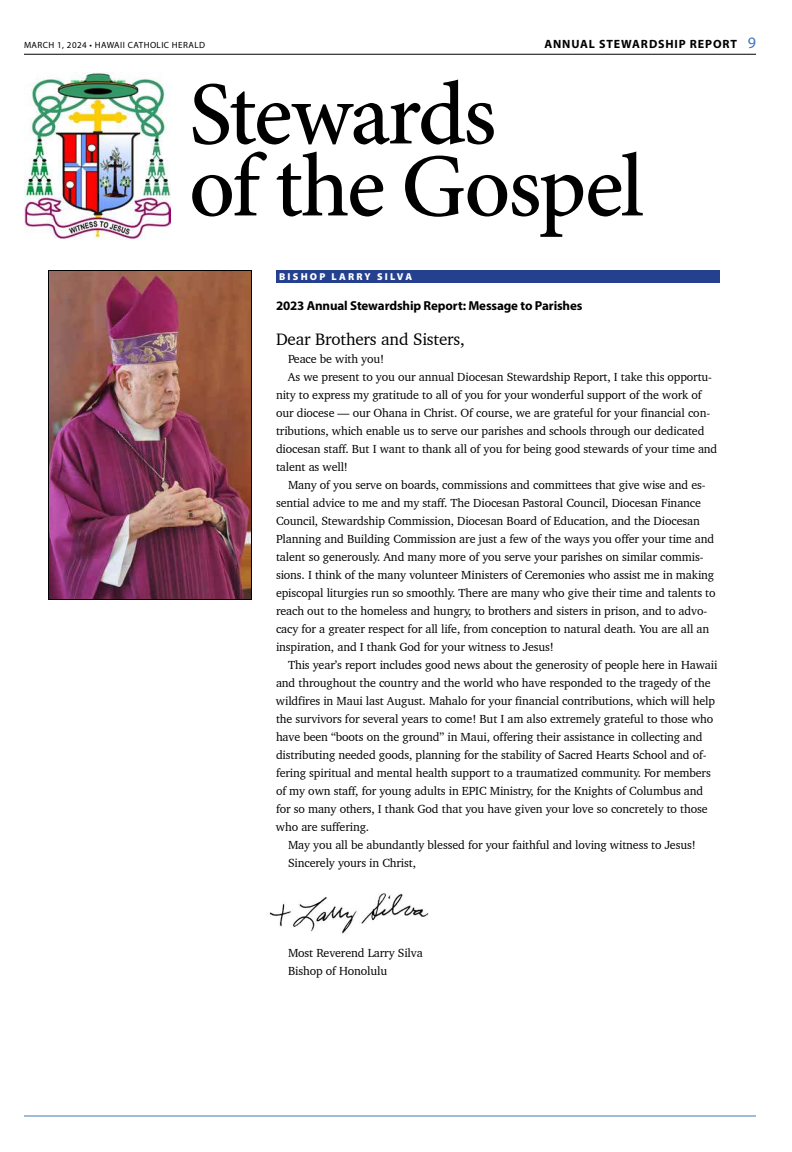
<style>
.page{position:relative;width:792px;height:1152px;background:#fff}
.page>*{position:absolute;margin:0;border:0;box-sizing:border-box;transform-origin:0 0}
.t1{font:500 90px/72px "Minion Pro";letter-spacing:-.03em;color:#000}
.t2{font:17px "Charter BT";letter-spacing:-.01em;color:#000}
.t3{font:700 13px "Myriad Pro";letter-spacing:-.01em;color:#000}
.t4{font:12px/18px "Charter BT";letter-spacing:-.01em;color:#000}
.t5{font:700 12px "Myriad Pro";letter-spacing:.075em;color:#000}
.t6{font:900 10px "Myriad Pro";letter-spacing:.22em;color:#fff}
.t7{font:9px "Myriad Pro";letter-spacing:.05em;color:#000}
.s1{color:#fff}
.s2{font-weight:400;font-size:16px;color:#3e77bc}
</style>
<div class="page">
<hr style="left:24px;top:54px;width:732px;height:1px;background:#000">
<hr style="left:24px;top:1116px;width:732px;height:1px;background:#3e77bc">
<div style="left:276px;top:270px;width:444px;height:13px;background:#24408e"></div>
<img style="left:50px;top:272px;width:200px;height:326px">
<div style="left:48px;top:270px;width:204px;height:330px;border:1px solid #000"></div>
<img style="left:24px;top:72px;width:146px;height:168px">
<img style="left:269px;top:893px;width:160px;height:41px">
<p class="t7" style="left:24px;top:41px;width:183px">MARCH 1, 2024 • HAWAII CATHOLIC HERALD</p>
<p class="t5" style="left:544px;top:39px;width:213px">ANNUAL STEWARDSHIP<span class="s1">.</span>REPORT <span class="s2">9</span></p>
<h1 class="t1" style="left:189px;top:87px;width:457px">Stewards<br>of the Gospel</h1>
<p class="t6" style="left:279px;top:271px;width:135px">BISHOP LARRY SILVA</p>
<p class="t3" style="left:276px;top:301px;width:308px">2023 Annual Stewardship Report: Message to Parishes</p>
<h2 class="t2" style="left:276px;top:332px;width:190px">Dear Brothers and Sisters,</h2>
<p class="t4" style="left:288px;top:350px;width:98px">Peace be with you!</p>
<p class="t4" style="left:288px;top:368px;width:426px">As we present to you our annual Diocesan Stewardship Report, I take this opportu-</p>
<p class="t4" style="left:276px;top:386px;width:427px">nity to express my gratitude to all of you for your wonderful support of the work of</p>
<p class="t4" style="left:276px;top:404px;width:436px">our diocese — our Ohana in Christ. Of course, we are grateful for your financial con-</p>
<p class="t4" style="left:276px;top:422px;width:430px">tributions, which enable us to serve our parishes and schools through our dedicated</p>
<p class="t4" style="left:276px;top:440px;width:443px">diocesan staff. But I want to thank all of you for being good stewards of your time and</p>
<p class="t4" style="left:276px;top:458px;width:74px">talent as well!</p>
<p class="t4" style="left:288px;top:476px;width:419px">Many of you serve on boards, commissions and committees that give wise and es-</p>
<p class="t4" style="left:276px;top:494px;width:427px">sential advice to me and my staff. The Diocesan Pastoral Council, Diocesan Finance</p>
<p class="t4" style="left:276px;top:512px;width:425px">Council, Stewardship Commission, Diocesan Board of Education, and the Diocesan</p>
<p class="t4" style="left:276px;top:530px;width:440px">Planning and Building Commission are just a few of the ways you offer your time and</p>
<p class="t4" style="left:276px;top:548px;width:429px">talent so generously. And many more of you serve your parishes on similar commis-</p>
<p class="t4" style="left:276px;top:566px;width:440px">sions. I think of the many volunteer Ministers of Ceremonies who assist me in making</p>
<p class="t4" style="left:276px;top:584px;width:441px">episcopal liturgies run so smoothly. There are many who give their time and talents to</p>
<p class="t4" style="left:276px;top:602px;width:433px">reach out to the homeless and hungry, to brothers and sisters in prison, and to advo-</p>
<p class="t4" style="left:276px;top:620px;width:435px">cacy for a greater respect for all life, from conception to natural death. You are all an</p>
<p class="t4" style="left:276px;top:638px;width:280px">inspiration, and I thank God for your witness to Jesus!</p>
<p class="t4" style="left:288px;top:656px;width:431px">This year’s report includes good news about the generosity of people here in Hawaii</p>
<p class="t4" style="left:276px;top:674px;width:436px">and throughout the country and the world who have responded to the tragedy of the</p>
<p class="t4" style="left:276px;top:692px;width:441px">wildfires in Maui last August. Mahalo for your financial contributions, which will help</p>
<p class="t4" style="left:276px;top:710px;width:439px">the survivors for several years to come! But I am also extremely grateful to those who</p>
<p class="t4" style="left:276px;top:728px;width:428px">have been “boots on the ground” in Maui, offering their assistance in collecting and</p>
<p class="t4" style="left:276px;top:746px;width:432px">distributing needed goods, planning for the stability of Sacred Hearts School and of-</p>
<p class="t4" style="left:276px;top:764px;width:436px">fering spiritual and mental health support to a traumatized community. For members</p>
<p class="t4" style="left:276px;top:782px;width:429px">of my own staff, for young adults in EPIC Ministry, for the Knights of Columbus and</p>
<p class="t4" style="left:276px;top:800px;width:433px">for so many others, I thank God that you have given your love so concretely to those</p>
<p class="t4" style="left:276px;top:818px;width:95px">who are suffering.</p>
<p class="t4" style="left:288px;top:836px;width:409px">May you all be abundantly blessed for your faithful and loving witness to Jesus!</p>
<p class="t4" style="left:288px;top:854px;width:130px">Sincerely yours in Christ,</p>
<p class="t4" style="left:288px;top:944px;width:136px">Most Reverend Larry Silva<br>Bishop of Honolulu</p>
</div>
